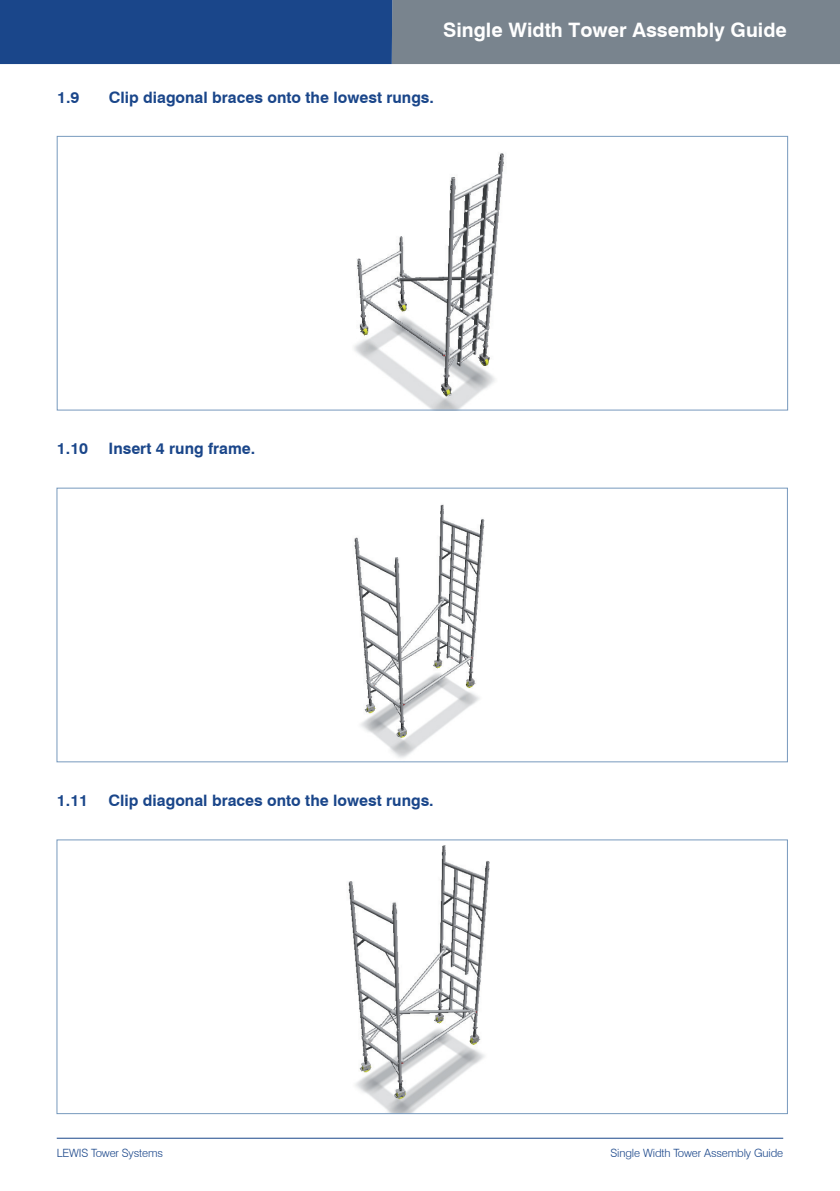
<style>
.page{position:relative;width:840px;height:1191px;background:#fff}
.page>*{position:absolute;margin:0;border:0;box-sizing:border-box;transform-origin:0 0}
.t1{font:700 19.8px "Swiss 721 BT";color:#fff}
.t2{font:700 15.8px "Swiss 721 BT";color:#1a468a}
.t3{font:300 11.4px "Swiss 721 BT";letter-spacing:-.01em;color:#1a468a}
</style>
<div class="page">
<hr style="left:57px;top:1137px;width:725px;height:1px;background:#1a468a">
<div style="left:391px;top:0;width:448px;height:64px;background:#79848e"></div>
<div style="left:0;top:0;width:392px;height:64px;background:#1a468a"></div>
<img style="left:354px;top:504px;width:131px;height:254px">
<img style="left:348px;top:845px;width:142px;height:266px">
<img style="left:354px;top:153px;width:150px;height:255px">
<p class="t1" style="left:443px;top:18px;width:345px">Single Width Tower Assembly Guide</p>
<p class="t2" style="left:57px;top:87px;width:24px">1.9</p>
<p class="t2" style="left:109px;top:87px;width:326px">Clip diagonal braces onto the lowest rungs.</p>
<p class="t2" style="left:57px;top:439px;width:33px">1.10</p>
<p class="t2" style="left:108px;top:439px;width:148px">Insert 4 rung frame.</p>
<p class="t2" style="left:57px;top:791px;width:33px">1.11</p>
<p class="t2" style="left:108px;top:791px;width:326px">Clip diagonal braces onto the lowest rungs.</p>
<p class="t3" style="left:57px;top:1146px;width:108px">LEWIS Tower Systems</p>
<p class="t3" style="left:610px;top:1146px;width:174px">Single Width Tower Assembly Guide</p>
</div>
